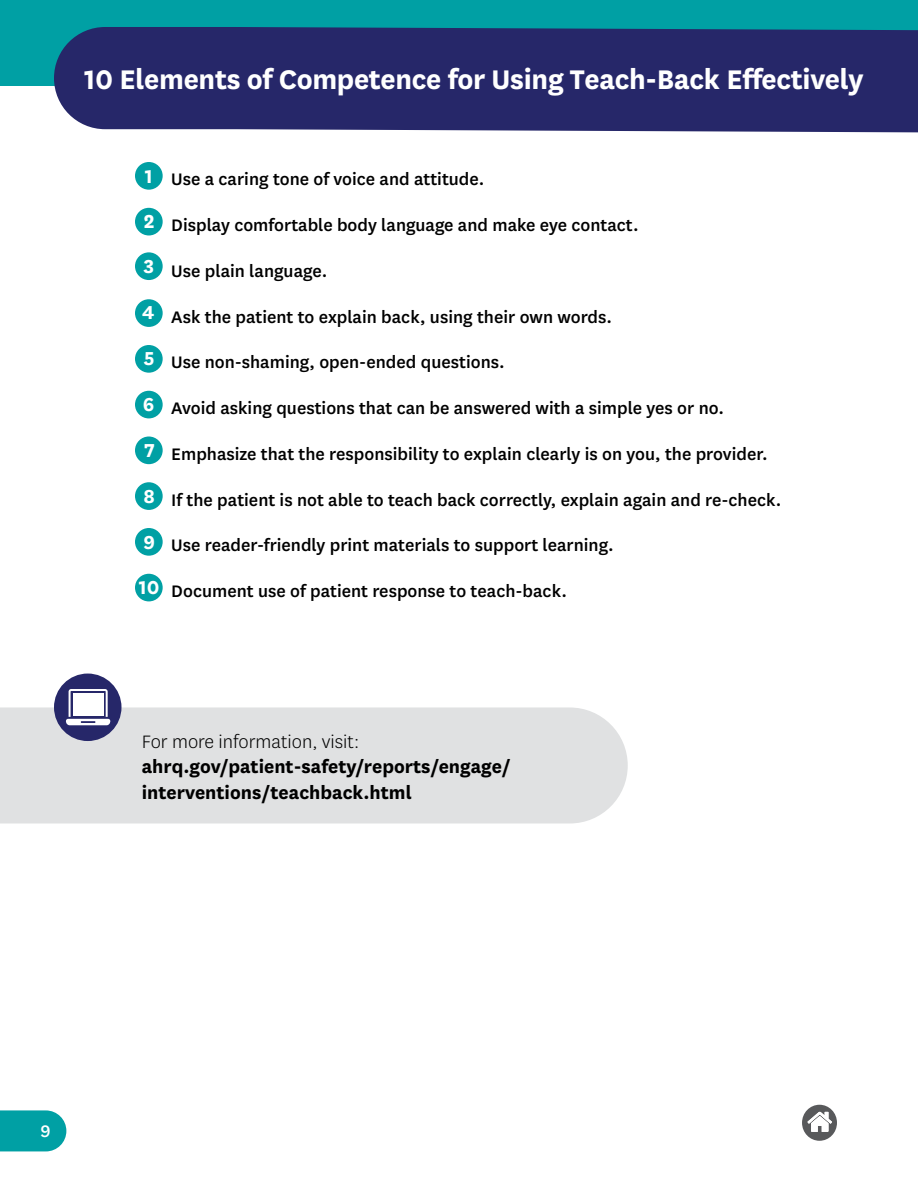
<style>
.page{position:relative;width:918px;height:1188px;background:#fff}
.page>*{position:absolute;margin:0;border:0;box-sizing:border-box;transform-origin:0 0}
.t1{font:700 31.5px "Centene Sans";letter-spacing:-.01em;color:#fff}
.t2{font:700 21px/25.5px "Centene Sans";color:#000}
.t3{font:500 19.5px "Centene Sans";color:#000}
.t4{font:500 19.5px "Centene Sans";color:#fff}
.s1{font-weight:700;font-size:21.9px;color:#fff}
.s2{font-weight:300}
</style>
<div class="page">
<svg style="left:0;top:1110px;width:66px;height:41px;background:#11a6aa"></svg>
<div style="left:0;top:0;width:918px;height:86px;background:#00a0a4"></div>
<div style="left:54px;top:27px;width:864px;height:105px;background:#262769"></div>
<div style="left:135px;top:162px;width:28px;height:28px;background:#00a0a4;border-radius:50%"></div>
<div style="left:135px;top:208px;width:28px;height:27px;background:#00a0a4;border-radius:50%"></div>
<div style="left:135px;top:252px;width:28px;height:28px;background:#00a0a4;border-radius:50%"></div>
<div style="left:135px;top:299px;width:28px;height:28px;background:#00a0a4;border-radius:50%"></div>
<div style="left:135px;top:345px;width:28px;height:28px;background:#00a0a4;border-radius:50%"></div>
<div style="left:135px;top:391px;width:28px;height:27px;background:#00a0a4;border-radius:50%"></div>
<div style="left:135px;top:437px;width:28px;height:27px;background:#00a0a4;border-radius:50%"></div>
<div style="left:135px;top:482px;width:28px;height:28px;background:#00a0a4;border-radius:50%"></div>
<div style="left:135px;top:528px;width:28px;height:28px;background:#00a0a4;border-radius:50%"></div>
<div style="left:135px;top:574px;width:28px;height:27px;background:#00a0a4;border-radius:50%"></div>
<div style="left:0;top:707px;width:628px;height:116px;background:#e0e1e2"></div>
<div style="left:55px;top:675px;width:65px;height:65px;background:#262769;border-radius:50%"></div>
<div style="left:54px;top:674px;width:67px;height:67px;border:3px solid #262769;border-radius:50%"></div>
<div style="left:803px;top:1106px;width:33px;height:33px;background:#58595b;border-radius:50%"></div>
<div style="left:802px;top:1105px;width:35px;height:36px;border:3px solid #58595b;border-radius:50%"></div>
<svg style="left:807px;top:1112px;width:25px;height:20px"></svg>
<svg style="left:66px;top:689px;width:45px;height:36px"></svg>
<h2 class="t1" style="left:84px;top:57px;width:781px">10 Elements of Competence for Using Teach-Back Effectively</h2>
<p class="t3" style="left:145px;top:166px;width:341px"><span class="s1">1</span> Use a caring tone of voice and attitude.</p>
<p class="t3" style="left:144px;top:212px;width:497px"><sup>2</sup> Display comfortable body language and make eye contact.</p>
<p class="t3" style="left:144px;top:258px;width:185px"><sup>3</sup> Use plain language.</p>
<p class="t3" style="left:142px;top:303px;width:472px"><sup>4</sup> Ask the patient to explain back, using their own words.</p>
<p class="t3" style="left:144px;top:349px;width:362px"><sup>5</sup> Use non-shaming, open-ended questions.</p>
<p class="t3" style="left:143px;top:395px;width:583px"><span class="s1">6</span> Avoid asking questions that can be answered with a simple yes or no.</p>
<p class="t3" style="left:145px;top:441px;width:625px"><span class="s1">7</span> Emphasize that the responsibility to explain clearly is on you, the provider.</p>
<p class="t3" style="left:143px;top:486px;width:640px"><span class="s1">8</span> If the patient is not able to teach back correctly, explain again and re-check.</p>
<p class="t3" style="left:143px;top:532px;width:472px"><span class="s1">9</span> Use reader-friendly print materials to support learning.</p>
<p class="t3" style="left:139px;top:578px;width:430px"><span class="s1">10</span> Document use of patient response to teach-back.</p>
<p class="t2" style="left:142px;top:727px;width:371px"><span class="s2">For more information, visit: </span>ahrq.gov/patient-safety/reports/engage/ interventions/teachback.html</p>
<p class="t4" style="left:40px;top:1118px;width:12px">9</p>
</div>
